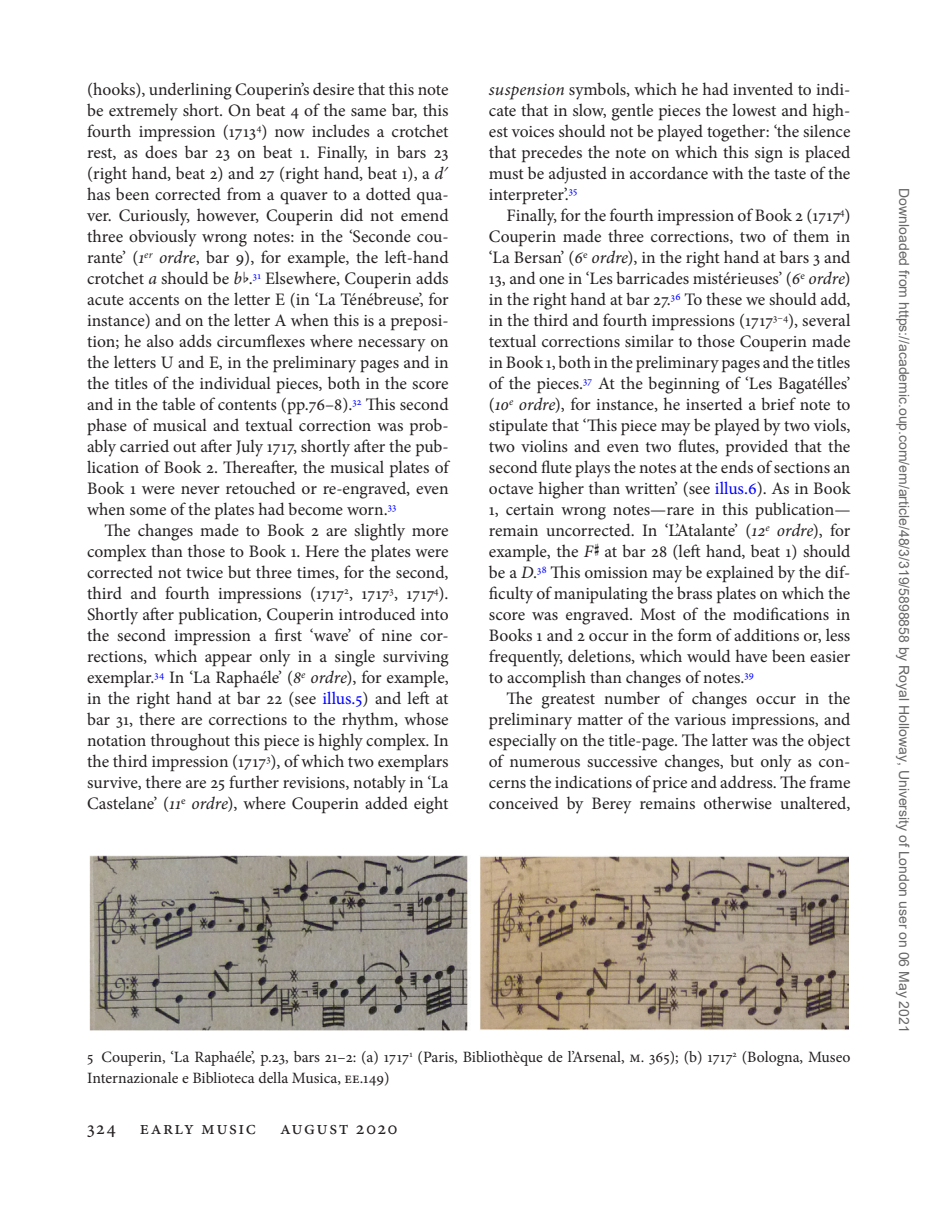
<style>
.page{position:relative;width:938px;height:1221px;background:#fff}
.page>*{position:absolute;margin:0;border:0;box-sizing:border-box;transform-origin:0 0}
.t1{font:19.25px "Minion Pro";letter-spacing:.08em;color:#231f20}
.t2{font:17.5px/21px "Minion Pro";letter-spacing:-.005em;color:#231f20;text-align:justify}
.t3{font:15.75px/21px "Minion Pro";color:#231f20}
.t4{font:14px "Arial";color:#666}
.s1{font-style:italic}
.s2{font-family:"Gandhari Unicode"}
.s3{font-family:"Externa Noten Regular"}
.s4{color:#00f}
</style>
<div class="page">
<img style="left:90px;top:855px;width:758px;height:174px">
<p class="t2" style="left:87px;top:79px;width:363px">(hooks), underlining Couperin’s desire that this note be extremely short. On beat 4 of the same bar, this fourth impression (1713<sup>4</sup>) now includes a crotchet rest, as does bar 23 on beat 1. Finally, in bars 23 (right hand, beat 2) and 27 (right hand, beat 1), a <span class="s1">d</span><span class="s2">′ </span>has been corrected from a quaver to a dotted qua&shy;ver. Curiously, however, Couperin did not emend three obviously wrong notes: in the ‘Seconde cou&shy;rante’ (<span class="s1">1</span><sup>er</sup> <span class="s1">ordre</span>, bar 9), for example, the left-hand crotchet <span class="s1">a</span> should be <span class="s1">b</span><span class="s3">y</span>.<sup>31</sup> Elsewhere, Couperin adds acute accents on the letter E (in ‘La Ténébreuse’, for instance) and on the letter A when this is a preposi&shy;tion; he also adds circumflexes where necessary on the letters U and E, in the preliminary pages and in the titles of the individual pieces, both in the score and in the table of contents (pp.76–8).<sup>32</sup> This second phase of musical and textual correction was prob&shy;ably carried out after July 1717, shortly after the pub&shy;lication of Book 2. Thereafter, the musical plates of Book 1 were never retouched or re-engraved, even when some of the plates had become worn.<sup>33</sup></p>
<p class="t2" style="left:87px;top:520px;width:363px;text-indent:18px">The changes made to Book 2 are slightly more complex than those to Book 1. Here the plates were corrected not twice but three times, for the second, third and fourth impressions (1717<sup>2</sup>, 1717<sup>3</sup>, 1717<sup>4</sup>).<br>Shortly after publication, Couperin introduced into the second impression a first ‘wave’ of nine cor&shy;rections, which appear only in a single surviving exemplar.<sup>34</sup> In ‘La Raphaéle’ (<span class="s1">8</span><sup>e</sup> <span class="s1">ordre</span>), for example, in the right hand at bar 22 (see <span class="s4">illus.5</span>) and left at bar 31, there are corrections to the rhythm, whose notation throughout this piece is highly complex. In the third impression (1717<sup>3</sup>), of which two exemplars survive, there are 25 further revisions, notably in ‘La Castelane’ (<span class="s1">11</span><sup>e</sup> <span class="s1">ordre</span>), where Couperin added eight</p>
<p class="t2" style="left:489px;top:79px;width:363px"><span class="s1">suspension</span> symbols, which he had invented to indi&shy;cate that in slow, gentle pieces the lowest and high&shy;est voices should not be played together: ‘the silence that precedes the note on which this sign is placed must be adjusted in accordance with the taste of the interpreter’.<sup>35</sup></p>
<p class="t2" style="left:489px;top:205px;width:363px;text-indent:18px">Finally, for the fourth impression of Book 2 (1717<sup>4</sup>)<br>Couperin made three corrections, two of them in ‘La Bersan’ (<span class="s1">6</span><sup>e</sup> <span class="s1">ordre</span>), in the right hand at bars 3 and 13, and one in ‘Les barricades mistérieuses’ (<span class="s1">6</span><sup>e</sup> <span class="s1">ordre</span>) in the right hand at bar 27.<sup>36</sup> To these we should add, in the third and fourth impressions (1717<sup>3–4</sup>), several textual corrections similar to those Couperin made in Book 1, both in the preliminary pages and the titles of the pieces.<sup>37</sup> At the beginning of ‘Les Bagatélles’ (<span class="s1">10</span><sup>e</sup> <span class="s1">ordre</span>), for instance, he inserted a brief note to stipulate that ‘This piece may be played by two viols, two violins and even two flutes, provided that the second flute plays the notes at the ends of sections an octave higher than written’ (see <span class="s4">illus.6</span>). As in Book 1, certain wrong notes—rare in this publication— remain uncorrected. In ‘L’Atalante’ (<span class="s1">12</span><sup>e</sup> <span class="s1">ordre</span>), for example, the <span class="s1">F</span><span class="s3">!</span> at bar 28 (left hand, beat 1) should be a <span class="s1">D</span>.<sup>38</sup> This omission may be explained by the dif&shy;ficulty of manipulating the brass plates on which the score was engraved. Most of the modifications in Books 1 and 2 occur in the form of additions or, less frequently, deletions, which would have been easier to accomplish than changes of notes.<sup>39</sup></p>
<p class="t2" style="left:489px;top:688px;width:363px;text-indent:18px">The greatest number of changes occur in the preliminary matter of the various impressions, and especially on the title-page. The latter was the object of numerous successive changes, but only as con&shy;cerns the indications of price and address. The frame conceived by Berey remains otherwise unaltered,</p>
<p class="t3" style="left:87px;top:1046px;width:764px">5 Couperin, ‘La Raphaéle’, p.23, bars 21–2: (a) 1717<sup>1</sup> (Paris, Bibliothèque de l’Arsenal, m. 365); (b) 1717<sup>2</sup> (Bologna, Museo<br>Internazionale e Biblioteca della Musica, ee.149)</p>
<p class="t1" style="left:87px;top:1114px;width:312px">324 Early Music August 2020</p>
<p class="t4" style="left:909px;top:188px;width:845px;rotate:90deg">Downloaded from https://academic.oup.com/em/article/48/3/319/5898858 by Royal Holloway, University of London user on 06 May 2021</p>
</div>
